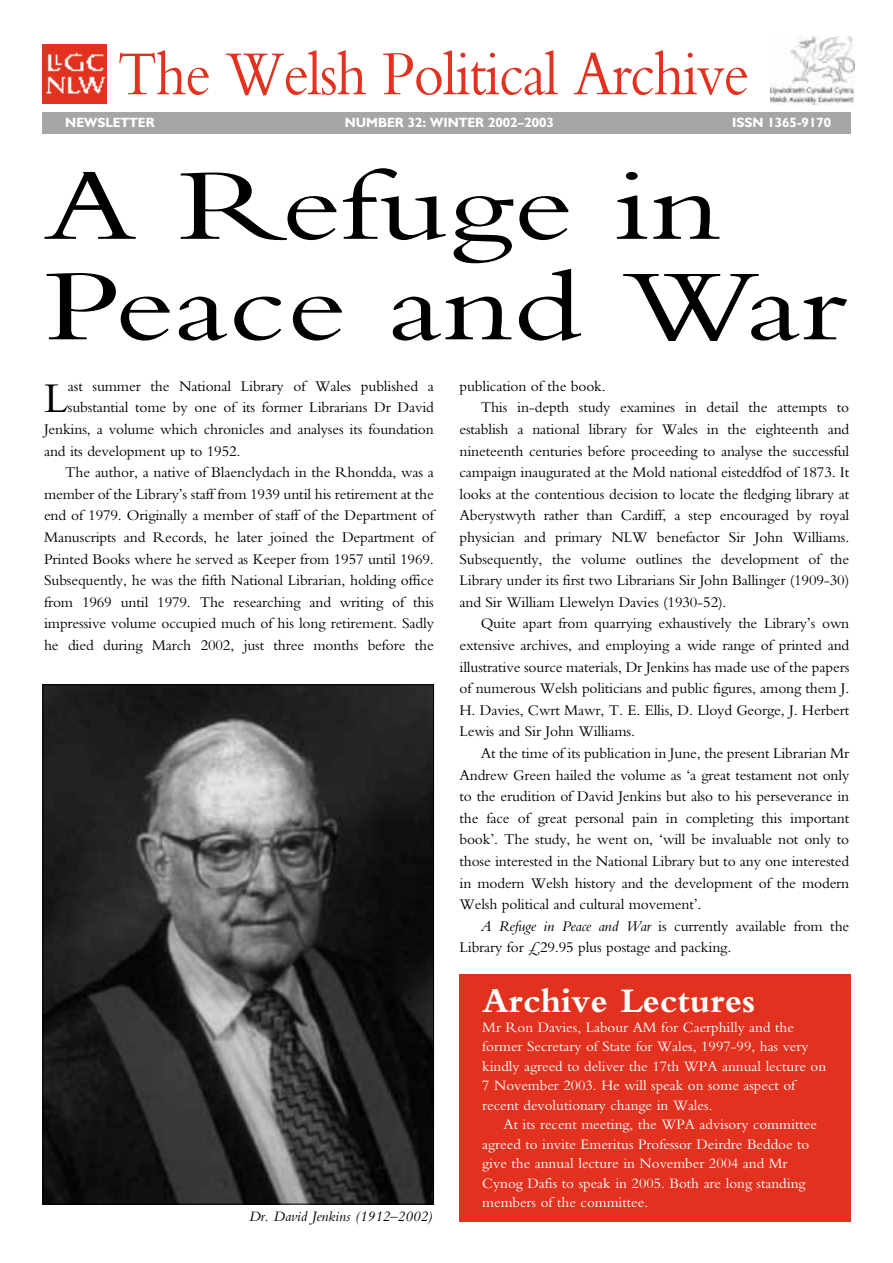
<style>
.page{position:relative;width:893px;height:1263px;background:#fff}
.page>*{position:absolute;margin:0;border:0;box-sizing:border-box;transform-origin:0 0}
.t1{font:105px/100.5px "Bembo";color:#000;scale:1.3 1}
.t2{font:65.25px "Bembo";letter-spacing:-.025em;color:#e2321f;scale:.9 1}
.t3{font:44.25px "Bembo";color:#000}
.t4{font:700 36px "Bembo";color:#fff}
.t5{font:15.45px "Bembo";letter-spacing:-.01em;color:#000}
.t6{font:15px/19.5px "Bembo";color:#fff}
.t7{font:italic 15px "Bembo";color:#000}
.t8{font:13.5px "Humanist 521 Bold A";color:#fff}
.s1{font-style:italic}
</style>
<div class="page">
<div style="left:43px;top:113px;width:807px;height:21px;background:#a6a6a6"></div>
<img style="left:43px;top:44px;width:63px;height:60px">
<div style="left:459px;top:974px;width:391px;height:248px;background:#e2321f"></div>
<img style="left:45px;top:686px;width:387px;height:516px">
<img style="left:770px;top:37px;width:84px;height:67px">
<h2 class="t2" style="left:117px;top:50px;width:703px">The Welsh Political Archive</h2>
<p class="t8" style="left:65px;top:118px;width:91px">NEWSLETTER</p>
<p class="t8" style="left:345px;top:118px;width:210px">NUMBER 32: WINTER 2002–2003</p>
<p class="t8" style="left:732px;top:118px;width:101px">ISSN 1365-9170</p>
<h1 class="t1" style="left:44px;top:165px;width:618px">A Refuge in<br>Peace and War</h1>
<h3 class="t3" style="left:44px;top:383px;width:26px">L</h3>
<p class="t5" style="left:68px;top:380px;width:367px">ast summer the National Library of Wales published a</p>
<p class="t5" style="left:68px;top:402px;width:367px">substantial tome by one of its former Librarians Dr David</p>
<p class="t5" style="left:44px;top:424px;width:391px">Jenkins, a volume which chronicles and analyses its foundation</p>
<p class="t5" style="left:44px;top:445px;width:198px">and its development up to 1952.</p>
<p class="t5" style="left:65px;top:467px;width:370px">The author, a native of Blaenclydach in the Rhondda, was a</p>
<p class="t5" style="left:44px;top:488px;width:391px">member of the Library’s staff from 1939 until his retirement at the</p>
<p class="t5" style="left:44px;top:510px;width:391px">end of 1979. Originally a member of staff of the Department of</p>
<p class="t5" style="left:44px;top:532px;width:391px">Manuscripts and Records, he later joined the Department of</p>
<p class="t5" style="left:44px;top:553px;width:391px">Printed Books where he served as Keeper from 1957 until 1969.</p>
<p class="t5" style="left:44px;top:575px;width:391px">Subsequently, he was the fifth National Librarian, holding office</p>
<p class="t5" style="left:44px;top:596px;width:391px">from 1969 until 1979. The researching and writing of this</p>
<p class="t5" style="left:44px;top:618px;width:391px">impressive volume occupied much of his long retirement. Sadly</p>
<p class="t5" style="left:44px;top:640px;width:391px">he died during March 2002, just three months before the</p>
<p class="t7" style="left:249px;top:1211px;width:185px">Dr. David Jenkins (1912–2002)</p>
<p class="t5" style="left:459px;top:380px;width:148px">publication of the book.</p>
<p class="t5" style="left:480px;top:402px;width:370px">This in-depth study examines in detail the attempts to</p>
<p class="t5" style="left:459px;top:424px;width:391px">establish a national library for Wales in the eighteenth and</p>
<p class="t5" style="left:459px;top:445px;width:391px">nineteenth centuries before proceeding to analyse the successful</p>
<p class="t5" style="left:459px;top:467px;width:391px">campaign inaugurated at the Mold national eisteddfod of 1873. It</p>
<p class="t5" style="left:459px;top:488px;width:391px">looks at the contentious decision to locate the fledging library at</p>
<p class="t5" style="left:459px;top:510px;width:391px">Aberystwyth rather than Cardiff, a step encouraged by royal</p>
<p class="t5" style="left:459px;top:532px;width:391px">physician and primary NLW benefactor Sir John Williams.</p>
<p class="t5" style="left:459px;top:553px;width:391px">Subsequently, the volume outlines the development of the</p>
<p class="t5" style="left:459px;top:575px;width:391px">Library under its first two Librarians Sir John Ballinger (1909-30)</p>
<p class="t5" style="left:459px;top:596px;width:269px">and Sir William Llewelyn Davies (1930-52).</p>
<p class="t5" style="left:480px;top:618px;width:370px">Quite apart from quarrying exhaustively the Library’s own</p>
<p class="t5" style="left:459px;top:640px;width:391px">extensive archives, and employing a wide range of printed and</p>
<p class="t5" style="left:459px;top:661px;width:391px">illustrative source materials, Dr Jenkins has made use of the papers</p>
<p class="t5" style="left:459px;top:683px;width:391px">of numerous Welsh politicians and public figures, among them J.</p>
<p class="t5" style="left:459px;top:704px;width:391px">H. Davies, Cwrt Mawr, T. E. Ellis, D. Lloyd George, J. Herbert</p>
<p class="t5" style="left:459px;top:726px;width:177px">Lewis and Sir John Williams.</p>
<p class="t5" style="left:480px;top:748px;width:370px">At the time of its publication in June, the present Librarian Mr</p>
<p class="t5" style="left:459px;top:769px;width:391px">Andrew Green hailed the volume as ‘a great testament not only</p>
<p class="t5" style="left:459px;top:791px;width:391px">to the erudition of David Jenkins but also to his perseverance in</p>
<p class="t5" style="left:459px;top:812px;width:391px">the face of great personal pain in completing this important</p>
<p class="t5" style="left:459px;top:834px;width:391px">book’. The study, he went on, ‘will be invaluable not only to</p>
<p class="t5" style="left:459px;top:856px;width:391px">those interested in the National Library but to any one interested</p>
<p class="t5" style="left:459px;top:877px;width:391px">in modern Welsh history and the development of the modern</p>
<p class="t5" style="left:459px;top:899px;width:244px">Welsh political and cultural movement’.</p>
<p class="t5" style="left:480px;top:920px;width:370px"><span class="s1">A Refuge in Peace and War</span> is currently available from the</p>
<p class="t5" style="left:459px;top:942px;width:273px">Library for £29.95 plus postage and packing.</p>
<h3 class="t4" style="left:482px;top:988px;width:275px">Archive Lectures</h3>
<p class="t6" style="left:482px;top:1019px;width:345px">Mr Ron Davies, Labour AM for Caerphilly and the former Secretary of State for Wales, 1997-99, has very kindly agreed to deliver the 17th WPA annual lecture on 7 November 2003. He will speak on some aspect of recent devolutionary change in Wales.</p>
<p class="t6" style="left:482px;top:1116px;width:336px;text-indent:21px">At its recent meeting, the WPA advisory committee agreed to invite Emeritus Professor Deirdre Beddoe to give the annual lecture in November 2004 and Mr Cynog Dafis to speak in 2005. Both are long standing members of the committee.</p>
</div>
